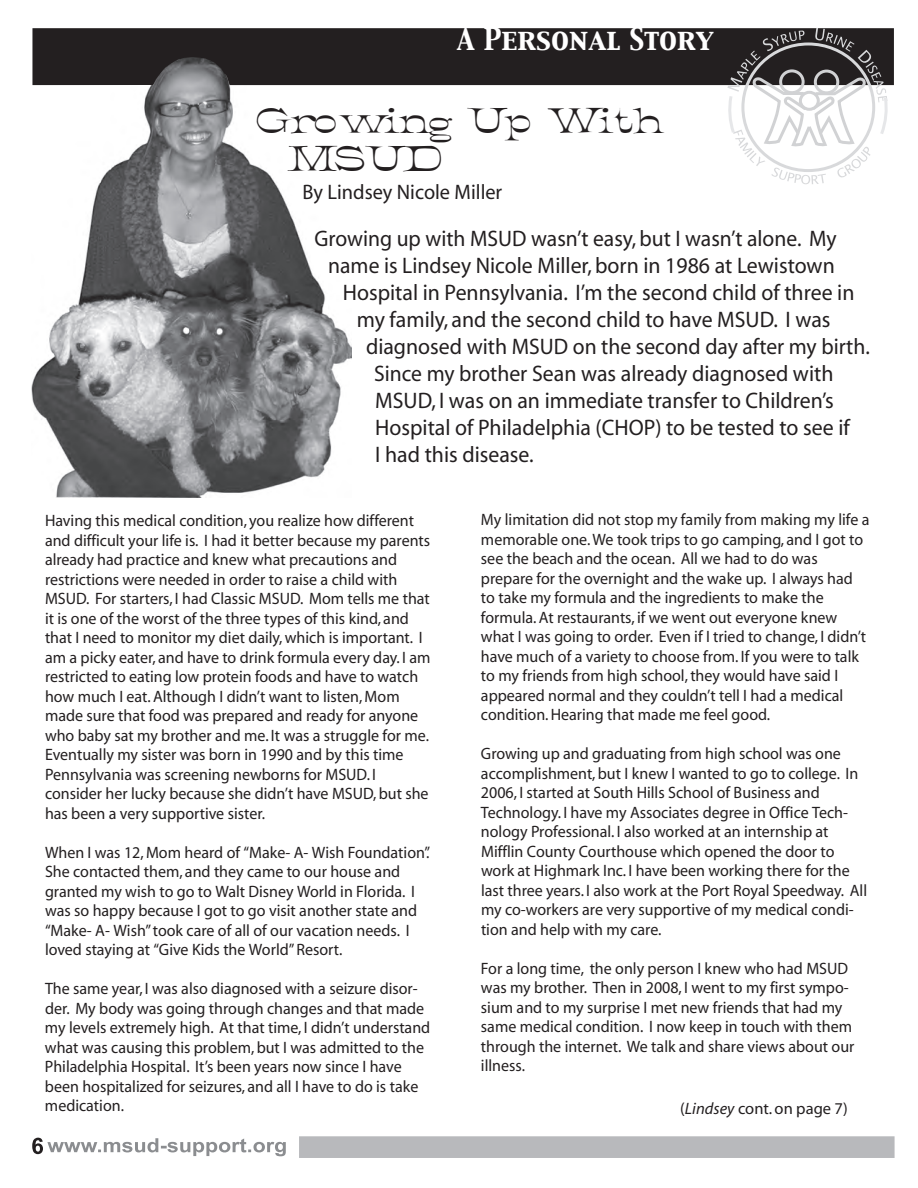
<style>
.page{position:relative;width:918px;height:1188px;background:#fff}
.page>*{position:absolute;margin:0;border:0;box-sizing:border-box;transform-origin:0 0}
.t1{font:31.5px/37.8px "Heart Light Bold 70";color:#231f20}
.t2{font:27px "Capitals";color:#fff}
.t3{font:22.5px "Myriad";color:#231f20}
.t4{font:22.5px "Myriad";color:#231f20;scale:.96 1}
.t5{font:21px "Myriad";color:#231f20}
.t6{font:16.5px/19.5px "Myriad";color:#231f20}
.s1{font-style:italic}
</style>
<div class="page">
<div style="left:299px;top:1136px;width:596px;height:22px;background:#b8b9bc"></div>
<svg style="left:32px;top:1138px;width:254px;height:18px"></svg>
<img style="left:32px;top:85px;width:320px;height:413px">
<div style="left:32px;top:28px;width:862px;height:57px;background:#231f20"></div>
<svg style="left:727px;top:28px;width:161px;height:156px"></svg>
<div style="left:800px;top:92px;width:18px;height:17px;background:#fff;border-radius:50%"></div>
<div style="left:799px;top:91px;width:21px;height:20px;border:3px solid #d1d2d4;border-radius:50%"></div>
<h2 class="t2" style="left:457px;top:21px;width:259px">A Personal Story</h2>
<h1 class="t1" style="left:285px;top:103px;width:377px;text-indent:-30px">Growing Up With<br>MSUD</h1>
<p class="t5" style="left:303px;top:182px;width:201px">By Lindsey Nicole Miller</p>
<h3 class="t4" style="left:315px;top:227px;width:545px">Growing up with MSUD wasn’t easy, but I wasn’t alone. My</h3>
<h3 class="t4" style="left:328px;top:254px;width:529px">name is Lindsey Nicole Miller, born in 1986 at Lewistown</h3>
<h3 class="t3" style="left:343px;top:281px;width:513px">Hospital in Pennsylvania. I’m the second child of three in</h3>
<h3 class="t3" style="left:357px;top:308px;width:475px">my family, and the second child to have MSUD. I was</h3>
<h3 class="t3" style="left:366px;top:335px;width:505px">diagnosed with MSUD on the second day after my birth.</h3>
<h3 class="t4" style="left:374px;top:362px;width:480px">Since my brother Sean was already diagnosed with</h3>
<h3 class="t3" style="left:375px;top:389px;width:460px">MSUD, I was on an immediate transfer to Children’s</h3>
<h3 class="t3" style="left:375px;top:416px;width:476px">Hospital of Philadelphia (CHOP) to be tested to see if</h3>
<h3 class="t3" style="left:375px;top:443px;width:160px">I had this disease.</h3>
<p class="t6" style="left:45px;top:512px;width:387px">Having this medical condition, you realize how different and difficult your life is. I had it better because my parents already had practice and knew what precautions and restrictions were needed in order to raise a child with MSUD. For starters, I had Classic MSUD. Mom tells me that it is one of the worst of the three types of this kind, and that I need to monitor my diet daily, which is important. I am a picky eater, and have to drink formula every day. I am restricted to eating low protein foods and have to watch how much I eat. Although I didn’t want to listen, Mom made sure that food was prepared and ready for anyone who baby sat my brother and me. It was a struggle for me.<br>Eventually my sister was born in 1990 and by this time Pennsylvania was screening newborns for MSUD. I consider her lucky because she didn’t have MSUD, but she has been a very supportive sister.</p>
<p class="t6" style="left:45px;top:843px;width:387px">When I was 12, Mom heard of “Make- A- Wish Foundation”.<br>She contacted them, and they came to our house and granted my wish to go to Walt Disney World in Florida. I was so happy because I got to go visit another state and “Make- A- Wish” took care of all of our vacation needs. I loved staying at “Give Kids the World” Resort.</p>
<p class="t6" style="left:45px;top:980px;width:387px">The same year, I was also diagnosed with a seizure disor&shy;der. My body was going through changes and that made my levels extremely high. At that time, I didn’t understand what was causing this problem, but I was admitted to the Philadelphia Hospital. It’s been years now since I have been hospitalized for seizures, and all I have to do is take medication.</p>
<p class="t6" style="left:481px;top:511px;width:390px">My limitation did not stop my family from making my life a memorable one. We took trips to go camping, and I got to see the beach and the ocean. All we had to do was prepare for the overnight and the wake up. I always had to take my formula and the ingredients to make the formula. At restaurants, if we went out everyone knew what I was going to order. Even if I tried to change, I didn’t have much of a variety to choose from. If you were to talk to my friends from high school, they would have said I appeared normal and they couldn’t tell I had a medical condition. Hearing that made me feel good.</p>
<p class="t6" style="left:481px;top:745px;width:388px">Growing up and graduating from high school was one accomplishment, but I knew I wanted to go to college. In 2006, I started at South Hills School of Business and Technology. I have my Associates degree in Office Tech&shy;nology Professional. I also worked at an internship at Mifflin County Courthouse which opened the door to work at Highmark Inc. I have been working there for the last three years. I also work at the Port Royal Speedway. All my co-workers are very supportive of my medical condi&shy;tion and help with my care.</p>
<p class="t6" style="left:481px;top:959px;width:375px">For a long time, the only person I knew who had MSUD was my brother. Then in 2008, I went to my first sympo&shy;sium and to my surprise I met new friends that had my same medical condition. I now keep in touch with them through the internet. We talk and share views about our illness.</p>
<p class="t6" style="left:680px;top:1099px;width:169px">(<span class="s1">Lindsey</span> cont. on page 7)</p>
</div>
